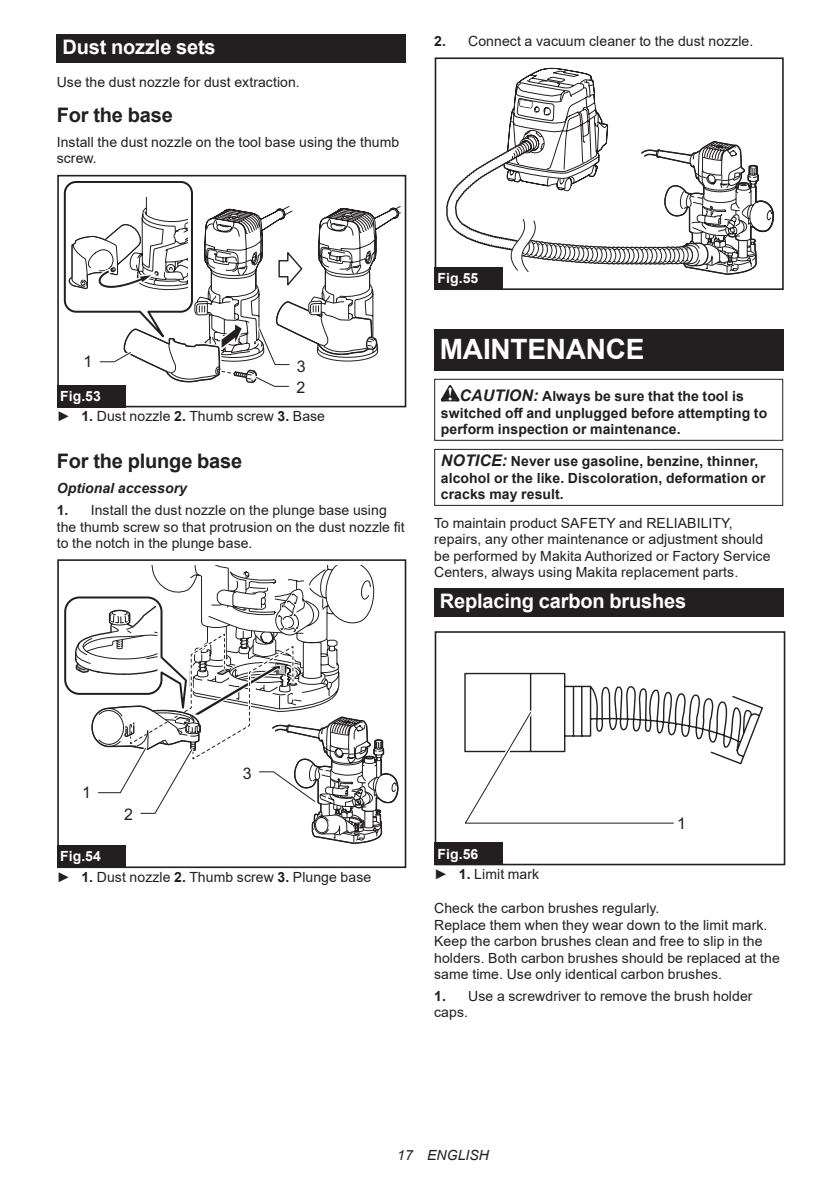
<style>
.page{position:relative;width:840px;height:1191px;background:#fff}
.page>*{position:absolute;margin:0;border:0;box-sizing:border-box;transform-origin:0 0}
.t1{font:700 28px "Arial";letter-spacing:-.01em;color:#fff}
.t2{font:700 20px "Arial";letter-spacing:-.01em;color:#fff}
.t3{font:700 20px "Arial";letter-spacing:-.01em;color:#231f20}
.t4{font:16px "Arial";color:#231f20}
.t5{font:14px/16.4px "Arial";letter-spacing:.005em;color:#231f20}
.t6{font:700 14px/16.4px "Arial";letter-spacing:.005em;color:#231f20}
.t7{font:italic 700 14px "Arial";letter-spacing:.005em;color:#231f20}
.t8{font:italic 14px "Arial";letter-spacing:.005em;color:#231f20}
.t9{font:700 14px "Arial";color:#fff}
.s1{font-weight:700}
.s2{font-weight:700;color:#fff}
.s3{font-style:italic;font-size:16px}
</style>
<div class="page">
<div style="left:57px;top:34px;width:348px;height:29px;background:#231f20"></div>
<div style="left:57px;top:175px;width:349px;height:232px;border:2px solid #231f20"></div>
<svg style="left:63px;top:181px;width:338px;height:226px"></svg>
<div style="left:57px;top:385px;width:68px;height:22px;background:#231f20"></div>
<div style="left:57px;top:559px;width:349px;height:309px;border:2px solid #231f20"></div>
<svg style="left:63px;top:561px;width:338px;height:283px"></svg>
<div style="left:57px;top:845px;width:68px;height:23px;background:#231f20"></div>
<svg style="left:446px;top:67px;width:328px;height:208px"></svg>
<div style="left:434px;top:262px;width:74px;height:28px;background:#fff"></div>
<div style="left:434px;top:57px;width:349px;height:233px;border:2px solid #231f20"></div>
<div style="left:434px;top:267px;width:68px;height:23px;background:#231f20"></div>
<div style="left:434px;top:330px;width:348px;height:41px;background:#231f20"></div>
<svg style="left:440px;top:385px;width:19px;height:16px"></svg>
<div style="left:434px;top:379px;width:348px;height:62px;border:1px solid #231f20"></div>
<div style="left:434px;top:449px;width:348px;height:57px;border:1px solid #231f20"></div>
<div style="left:434px;top:588px;width:348px;height:29px;background:#231f20"></div>
<div style="left:434px;top:631px;width:350px;height:234px;border:2px solid #231f20"></div>
<svg style="left:464px;top:672px;width:299px;height:193px"></svg>
<svg style="left:464px;top:707px;width:210px;height:121px"></svg>
<div style="left:434px;top:842px;width:68px;height:23px;background:#231f20"></div>
<h2 class="t2" style="left:62px;top:33px;width:155px">Dust nozzle sets</h2>
<p class="t5" style="left:57px;top:74px;width:244px">Use the dust nozzle for dust extraction.</p>
<h2 class="t3" style="left:57px;top:101px;width:118px">For the base</h2>
<p class="t5" style="left:57px;top:134px;width:344px">Install the dust nozzle on the tool base using the thumb screw.</p>
<p class="t5" style="left:434px;top:33px;width:320px"><span class="s1">2.</span> Connect a vacuum cleaner to the dust nozzle.</p>
<p class="t4" style="left:83px;top:350px;width:10px">1</p>
<p class="t4" style="left:297px;top:355px;width:10px">3</p>
<p class="t5" style="left:57px;top:385px;width:270px;line-height:20.2px"><span class="s2">Fig.53<br></span>► <span class="s1">1.</span> Dust nozzle <span class="s1">2.</span> Thumb screw <span class="s1">3.</span> Base</p>
<h2 class="t3" style="left:57px;top:447px;width:187px">For the plunge base</h2>
<p class="t7" style="left:57px;top:479px;width:132px">Optional accessory</p>
<p class="t5" style="left:57px;top:502px;width:349px"><span class="s1">1.</span> Install the dust nozzle on the plunge base using the thumb screw so that protrusion on the dust nozzle fit to the notch in the plunge base.</p>
<p class="t4" style="left:296px;top:376px;width:10px">2</p>
<p class="t9" style="left:437px;top:268px;width:42px">Fig.55</p>
<h1 class="t1" style="left:439px;top:330px;width:206px">MAINTENANCE</h1>
<p class="t6" style="left:440px;top:388px;width:327px;text-indent:19px"><span class="s3">CAUTION:</span> Always be sure that the tool is switched off and unplugged before attempting to perform inspection or maintenance.</p>
<p class="t6" style="left:440px;top:453px;width:326px"><span class="s3">NOTICE:</span> Never use gasoline, benzine, thinner, alcohol or the like. Discoloration, deformation or cracks may result.</p>
<p class="t5" style="left:434px;top:515px;width:337px">To maintain product SAFETY and RELIABILITY, repairs, any other maintenance or adjustment should be performed by Makita Authorized or Factory Service Centers, always using Makita replacement parts.</p>
<h2 class="t2" style="left:439px;top:587px;width:248px">Replacing carbon brushes</h2>
<p class="t4" style="left:82px;top:781px;width:10px">1</p>
<p class="t4" style="left:124px;top:803px;width:10px">2</p>
<p class="t4" style="left:243px;top:762px;width:10px">3</p>
<p class="t5" style="left:57px;top:846px;width:316px;line-height:20.2px"><span class="s2">Fig.54<br></span>► <span class="s1">1.</span> Dust nozzle <span class="s1">2.</span> Thumb screw <span class="s1">3.</span> Plunge base</p>
<p class="t4" style="left:676px;top:813px;width:10px">1</p>
<p class="t5" style="left:434px;top:843px;width:106px;line-height:20.2px"><span class="s2">Fig.56<br></span>► <span class="s1">1.</span> Limit mark</p>
<p class="t5" style="left:434px;top:900px;width:347px">Check the carbon brushes regularly.<br>Replace them when they wear down to the limit mark.<br>Keep the carbon brushes clean and free to slip in the holders. Both carbon brushes should be replaced at the same time. Use only identical carbon brushes.</p>
<p class="t5" style="left:434px;top:987px;width:320px"><span class="s1">1.</span> Use a screwdriver to remove the brush holder caps.</p>
<p class="t8" style="left:397px;top:1146px;width:93px">17 ENGLISH</p>
</div>
